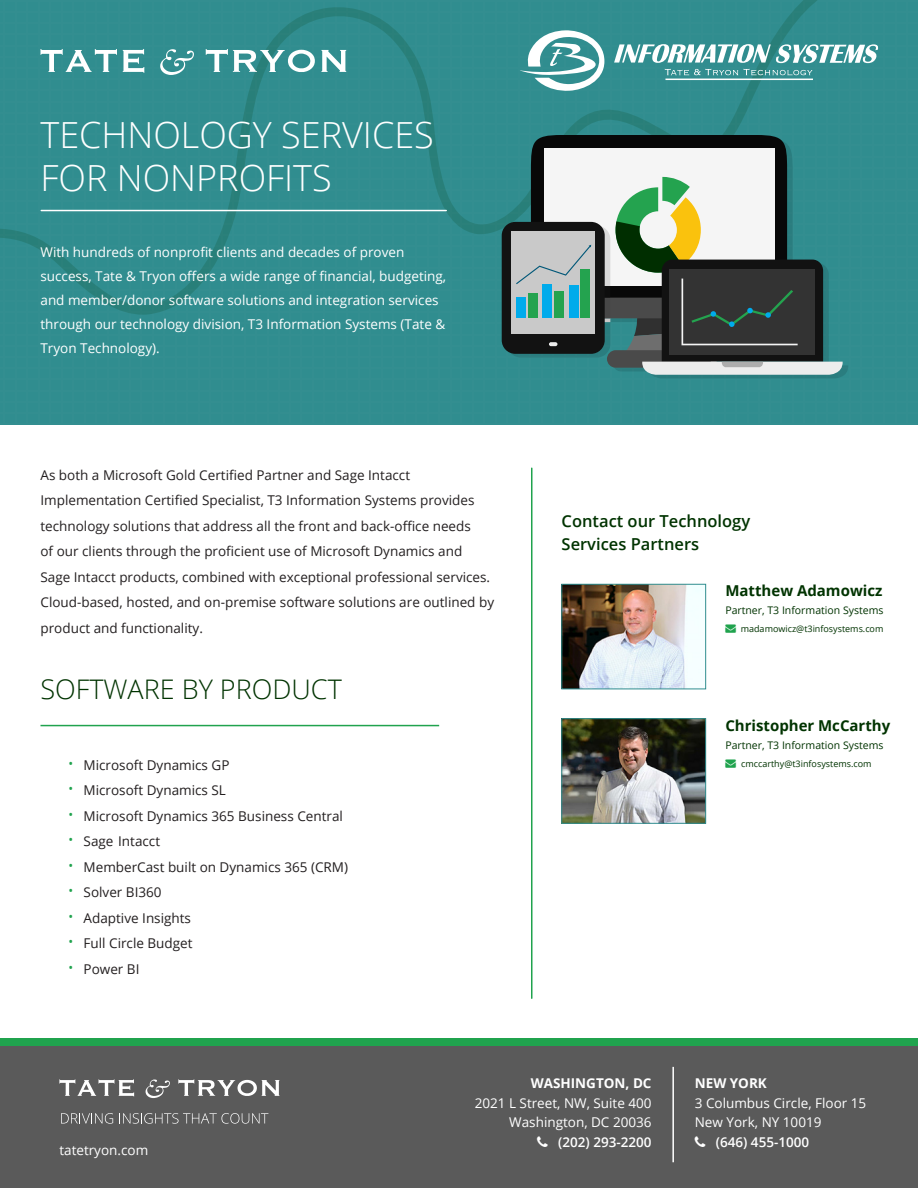
<style>
.page{position:relative;width:918px;height:1188px;background:#fff}
.page>*{position:absolute;margin:0;border:0;box-sizing:border-box;transform-origin:0 0}
.t1{font:300 36px/43.2px "Open Sans";color:#fff}
.t2{font:300 27px "Open Sans";color:#030}
.t3{font:600 16.5px/22.5px "Open Sans";color:#030}
.t4{font:700 15px "Open Sans";color:#030}
.t5{font:13.5px/25.5px "Open Sans";color:#231f20}
.t6{font:13.5px/24px "Open Sans";color:#fff}
.t7{font:600 13.5px "Open Sans";color:#fff}
.t8{font:700 13.5px "Open Sans";color:#fff}
.t9{font:10.5px "Open Sans";color:#030}
.t10{font:9px "Open Sans";color:#030}
.s1{color:#20a34e}
.s2{font-weight:300;font-size:18px;color:#20a34e}
</style>
<div class="page">
<div style="left:0;top:315px;width:918px;height:110px;background:#308d8f"></div>
<div style="left:0;top:0;width:918px;height:315px;background:#308d8f"></div>
<svg style="left:160px;top:49px;width:34px;height:26px"></svg>
<svg style="left:40px;top:49px;width:77px;height:23px"></svg>
<svg style="left:123px;top:49px;width:21px;height:24px"></svg>
<svg style="left:206px;top:49px;width:109px;height:23px"></svg>
<svg style="left:321px;top:50px;width:25px;height:22px"></svg>
<div style="left:0;top:1046px;width:918px;height:142px;background:#5a5a5a"></div>
<hr style="left:672px;top:1067px;width:2px;height:95px;background:#fff">
<svg style="left:146px;top:1080px;width:24px;height:18px"></svg>
<svg style="left:59px;top:1079px;width:75px;height:18px"></svg>
<svg style="left:178px;top:1079px;width:101px;height:17px"></svg>
<svg style="left:61px;top:1113px;width:52px;height:11px"></svg>
<svg style="left:119px;top:1113px;width:149px;height:11px"></svg>
<div style="left:0;top:1039px;width:918px;height:7px;background:#20a34e"></div>
<svg style="left:520px;top:30px;width:84px;height:62px"></svg>
<svg style="left:614px;top:44px;width:265px;height:19px"></svg>
<svg style="left:665px;top:69px;width:73px;height:6px"></svg>
<svg style="left:744px;top:69px;width:69px;height:6px"></svg>
<hr style="left:665px;top:79px;width:148px;height:1px;background:#fff">
<hr style="left:41px;top:210px;width:405px;height:1px;background:#fff">
<hr style="left:531px;top:468px;width:1px;height:530px;background:#20a34e">
<img style="left:564px;top:586px;width:140px;height:101px">
<div style="left:562px;top:584px;width:144px;height:105px;border:1px solid #308d8f"></div>
<img style="left:564px;top:720px;width:140px;height:101px">
<div style="left:562px;top:718px;width:144px;height:105px;border:1px solid #308d8f"></div>
<div style="left:502px;top:222px;width:103px;height:132px;background:#121212;border-radius:14px"></div>
<svg style="left:507px;top:135px;width:342px;height:243px"></svg>
<hr style="left:40px;top:725px;width:399px;height:1px;background:#20a34e">
<p class="t1" style="left:40px;top:113px;width:395px">TECHNOLOGY SERVICES<br>FOR NONPROFITS</p>
<p class="t6" style="left:40px;top:239px;width:407px">With hundreds of nonprofit clients and decades of proven success, Tate &amp; Tryon offers a wide range of financial, budgeting, and member/donor software solutions and integration services through our technology division, T3 Information Systems (Tate &amp; Tryon Technology).</p>
<p class="t5" style="left:40px;top:462px;width:455px">As both a Microsoft Gold Certified Partner and Sage Intacct Implementation Certified Specialist, T3 Information Systems provides technology solutions that address all the front and back-office needs<br>of our clients through the proficient use of Microsoft Dynamics and Sage Intacct products, combined with exceptional professional services.<br>Cloud-based, hosted, and on-premise software solutions are outlined by product and functionality.</p>
<p class="t2" style="left:40px;top:671px;width:303px">SOFTWARE BY PRODUCT</p>
<p class="t3" style="left:562px;top:510px;width:190px">Contact our Technology<br>Services Partners</p>
<p class="t4" style="left:725px;top:580px;width:159px">Matthew Adamowicz</p>
<p class="t9" style="left:725px;top:603px;width:160px">Partner, T3 Information Systems</p>
<p class="t10" style="left:725px;top:622px;width:160px"><span class="s1">→</span> madamowicz@t3infosystems.com</p>
<p class="t4" style="left:725px;top:715px;width:166px">Christopher McCarthy</p>
<p class="t9" style="left:725px;top:738px;width:160px">Partner, T3 Information Systems</p>
<p class="t5" style="left:68px;top:752px;width:164px"><span class="s2">•</span> Microsoft Dynamics GP</p>
<p class="t10" style="left:725px;top:758px;width:148px"><span class="s1">→</span> cmccarthy@t3infosystems.com</p>
<p class="t5" style="left:68px;top:777px;width:160px"><span class="s2">•</span> Microsoft Dynamics SL</p>
<p class="t5" style="left:68px;top:803px;width:277px"><span class="s2">•</span> Microsoft Dynamics 365 Business Central</p>
<p class="t5" style="left:68px;top:828px;width:94px"><span class="s2">•</span> Sage Intacct</p>
<p class="t5" style="left:68px;top:854px;width:282px"><span class="s2">•</span> MemberCast built on Dynamics 365 (CRM)</p>
<p class="t5" style="left:68px;top:879px;width:96px"><span class="s2">•</span> Solver BI360</p>
<p class="t5" style="left:68px;top:905px;width:125px"><span class="s2">•</span> Adaptive Insights</p>
<p class="t5" style="left:68px;top:930px;width:127px"><span class="s2">•</span> Full Circle Budget</p>
<p class="t5" style="left:68px;top:956px;width:74px"><span class="s2">•</span> Power BI</p>
<p class="t6" style="left:59px;top:1138px;width:90px">tatetryon.com</p>
<p class="t8" style="left:531px;top:1074px;width:122px">WASHINGTON, DC</p>
<p class="t6" style="left:475px;top:1093px;width:178px;line-height:19.5px;text-align:right">2021 L Street, NW, Suite 400<br>Washington, DC 20036</p>
<p class="t7" style="left:558px;top:1132px;width:95px">(202) 293-2200</p>
<p class="t8" style="left:695px;top:1074px;width:74px">NEW YORK</p>
<p class="t6" style="left:695px;top:1093px;width:173px;line-height:19.5px">3 Columbus Circle, Floor 15<br>New York, NY 10019</p>
<p class="t7" style="left:716px;top:1132px;width:95px">(646) 455-1000</p>
</div>
